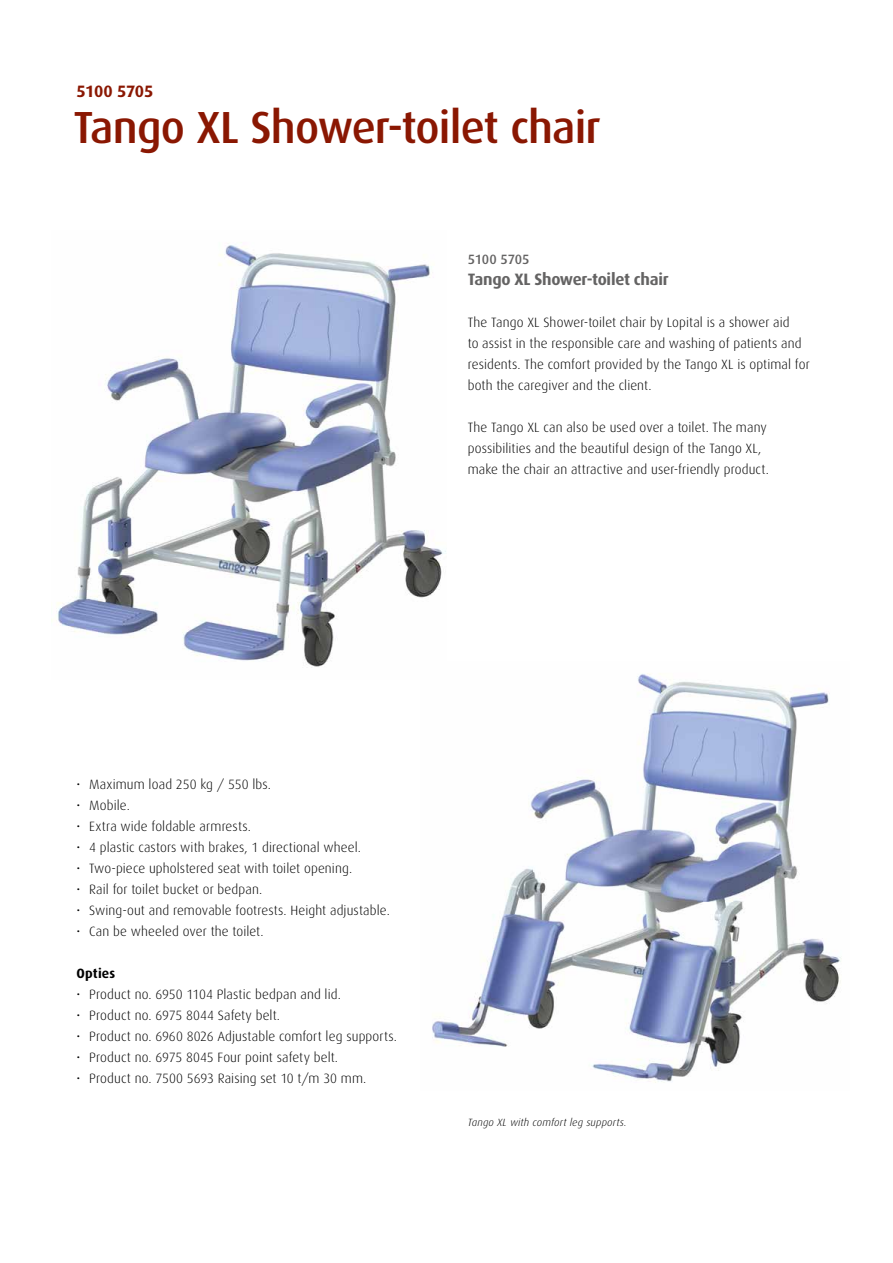
<style>
.page{position:relative;width:893px;height:1263px;background:#fff}
.page>*{position:absolute;margin:0;border:0;box-sizing:border-box;transform-origin:0 0}
.t1{font:500 45px "Dax";letter-spacing:-.02em;color:#8a1702}
.t2{font:700 16.5px "Dax";letter-spacing:-.015em;color:#646363}
.t3{font:700 16.5px "Dax";letter-spacing:-.025em;color:#8a1702}
.t4{font:300 13.5px/21px "Dax";letter-spacing:.01em;color:#000}
.t5{font:500 13.5px "Dax";letter-spacing:-.015em;color:#646363}
.t6{font:700 13.5px "Dax";letter-spacing:.01em;color:#000}
.t7{font:italic 300 10.5px "Dax";letter-spacing:.02em;color:#000}
</style>
<div class="page">
<img style="left:57px;top:242px;width:389px;height:426px">
<img style="left:421px;top:662px;width:420px;height:421px">
<p class="t3" style="left:77px;top:82px;width:78px">5100 5705</p>
<h1 class="t1" style="left:73px;top:102px;width:529px">Tango XL Shower-toilet chair</h1>
<p class="t5" style="left:468px;top:252px;width:63px">5100 5705</p>
<p class="t2" style="left:468px;top:270px;width:202px">Tango XL Shower-toilet chair</p>
<p class="t4" style="left:468px;top:312px;width:344px">The Tango XL Shower-toilet chair by Lopital is a shower aid<br>to assist in the responsible care and washing of patients and residents. The comfort provided by the Tango XL is optimal for both the caregiver and the client.</p>
<p class="t4" style="left:468px;top:417px;width:303px">The Tango XL can also be used over a toilet. The many possibilities and the beautiful design of the Tango XL, make the chair an attractive and user-friendly product.</p>
<p class="t4" style="left:77px;top:774px;width:196px">• Maximum load 250 kg / 550 lbs.</p>
<p class="t4" style="left:77px;top:795px;width:55px">• Mobile.</p>
<p class="t4" style="left:77px;top:816px;width:176px">• Extra wide foldable armrests.</p>
<p class="t4" style="left:77px;top:837px;width:286px">• 4 plastic castors with brakes, 1 directional wheel.</p>
<p class="t4" style="left:77px;top:858px;width:277px">• Two-piece upholstered seat with toilet opening.</p>
<p class="t4" style="left:77px;top:879px;width:187px">• Rail for toilet bucket or bedpan.</p>
<p class="t4" style="left:77px;top:900px;width:315px">• Swing-out and removable footrests. Height adjustable.</p>
<p class="t4" style="left:77px;top:921px;width:189px">• Can be wheeled over the toilet.</p>
<p class="t6" style="left:77px;top:966px;width:40px">Opties</p>
<p class="t4" style="left:77px;top:984px;width:266px">• Product no. 6950 1104 Plastic bedpan and lid.</p>
<p class="t4" style="left:77px;top:1005px;width:205px">• Product no. 6975 8044 Safety belt.</p>
<p class="t4" style="left:77px;top:1026px;width:322px">• Product no. 6960 8026 Adjustable comfort leg supports.</p>
<p class="t4" style="left:77px;top:1047px;width:263px">• Product no. 6975 8045 Four point safety belt.</p>
<p class="t4" style="left:77px;top:1068px;width:291px">• Product no. 7500 5693 Raising set 10 t/m 30 mm.</p>
<p class="t7" style="left:468px;top:1117px;width:160px">Tango XL with comfort leg supports.</p>
</div>
